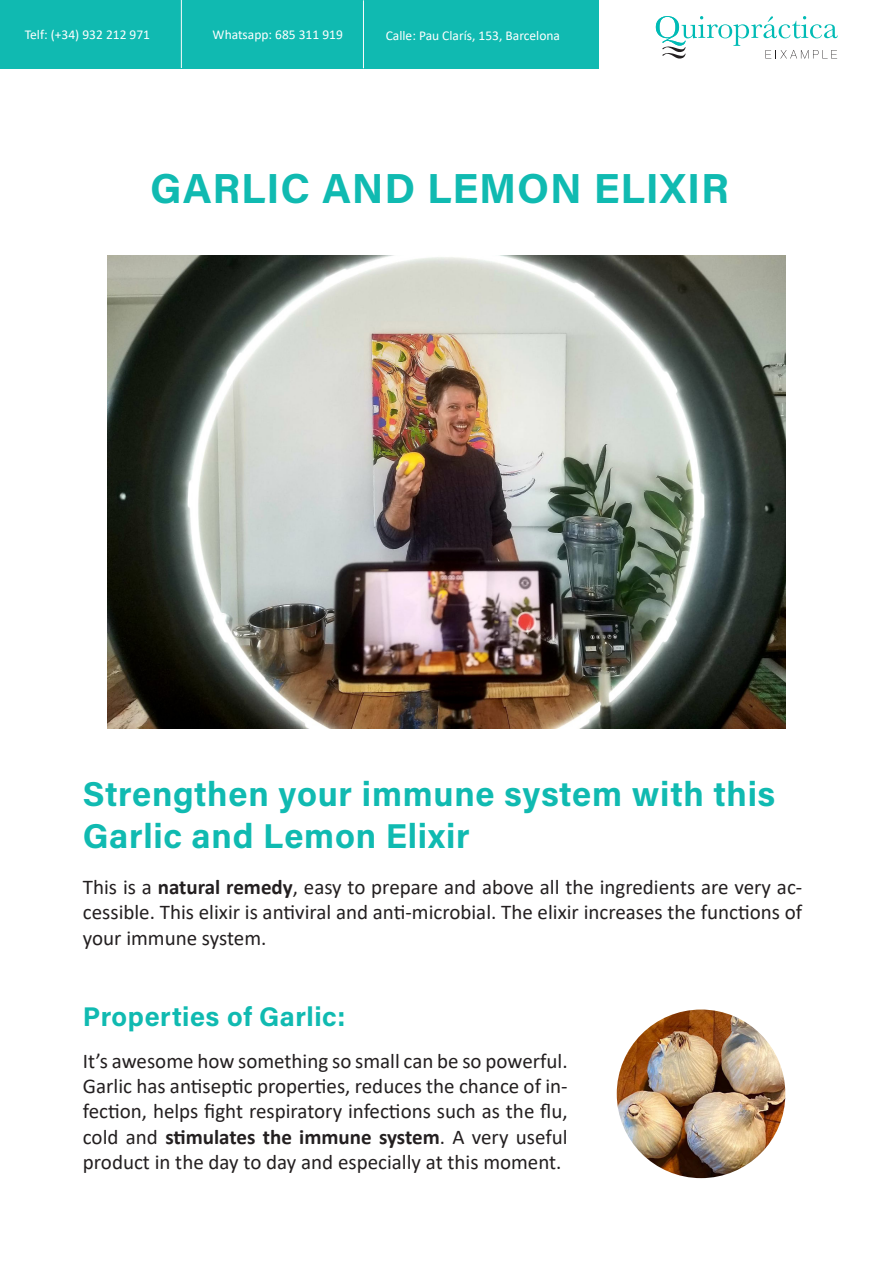
<style>
.page{position:relative;width:893px;height:1263px;background:#fff}
.page>*{position:absolute;margin:0;border:0;box-sizing:border-box;transform-origin:0 0}
.t1{font:42px "Acumin Variable Concept";letter-spacing:.06em;color:#10bab1}
.t2{font:34.5px "Acumin Variable Concept";letter-spacing:.075em;color:#10bab1}
.t3{font:27px "Acumin Variable Concept";letter-spacing:.075em;color:#10bab1}
.t4{font:21px/25.2px "Calibri";color:#231f20;text-align:justify}
.t5{font:13.5px "Calibri";color:#fff}
.s1{font-weight:700}
</style>
<div class="page">
<div style="left:0;top:0;width:598px;height:68px;background:#10bab1"></div>
<svg style="left:656px;top:16px;width:182px;height:43px"></svg>
<img style="left:108px;top:256px;width:677px;height:473px">
<img style="left:617px;top:1009px;width:168px;height:169px;border-radius:84px">
<hr style="left:363px;top:0;width:1px;height:68px;background:#fcfcfc">
<hr style="left:181px;top:0;width:1px;height:68px;background:#fcfcfc">
<p class="t5" style="left:25px;top:25px;width:127px">Telf: (+34) 932 212 971</p>
<p class="t5" style="left:213px;top:25px;width:132px">Whatsapp: 685 311 919</p>
<p class="t5" style="left:386px;top:26px;width:176px">Calle: Pau Clarís, 153, Barcelona</p>
<p class="t1" style="left:150px;top:159px;width:579px">GARLIC AND LEMON ELIXIR</p>
<p class="t2" style="left:83px;top:771px;width:691px">Strengthen your immune system with this</p>
<p class="t2" style="left:83px;top:813px;width:386px">Garlic and Lemon Elixir</p>
<p class="t4" style="left:83px;top:874px;width:721px">This is a <span class="s1">natural remedy</span>, easy to prepare and above all the ingredients are very ac&shy;cessible. This elixir is antiviral and anti-microbial. The elixir increases the functions of your immune system.</p>
<p class="t3" style="left:83px;top:998px;width:262px">Properties of Garlic:</p>
<p class="t4" style="left:83px;top:1048px;width:486px">It’s awesome how something so small can be so powerful.<br>Garlic has antiseptic properties, reduces the chance of in&shy;fection, helps fight respiratory infections such as the flu, cold and <span class="s1">stimulates the immune system</span>. A very useful product in the day to day and especially at this moment.</p>
</div>
